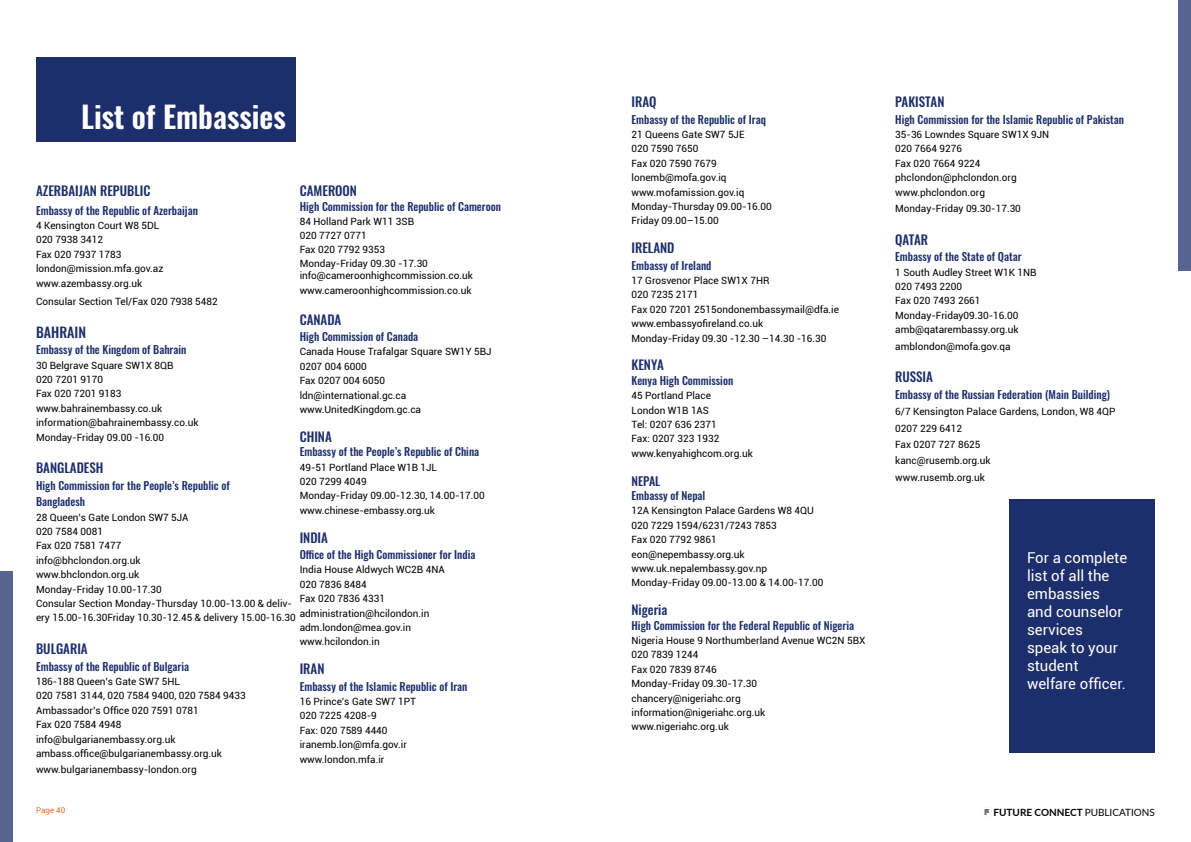
<style>
.page{position:relative;width:1191px;height:842px;background:#fff}
.page>*{position:absolute;margin:0;border:0;box-sizing:border-box;transform-origin:0 0}
.t1{font:600 30px "Oswald";color:#fff}
.t2{font:15px/18px "Roboto";color:#fff}
.t3{font:500 14px "Oswald";color:#1c2e6b}
.t4{font:500 13px "Oswald";color:#1c2e6b}
.t5{font:500 12px "Oswald";color:#1c2e6b}
.t6{font:500 11px/16.4px "Oswald";color:#1c2e6b}
.t7{font:10px/14.4px "Roboto";color:#000}
.t8{font:700 10px "Lato";color:#000}
.t9{font:8px "Roboto";color:#f26a24}
.s1{font-weight:400}
</style>
<div class="page">
<svg style="left:982px;top:809px;width:8px;height:6px"></svg>
<div style="left:1179px;top:0;width:12px;height:270px;background:#576491"></div>
<div style="left:36px;top:57px;width:260px;height:85px;background:#1c2e6b"></div>
<div style="left:1009px;top:499px;width:146px;height:253px;background:#1c2e6b"></div>
<div style="left:0;top:572px;width:12px;height:270px;background:#576491"></div>
<h1 class="t1" style="left:81px;top:101px;width:206px">List of Embassies</h1>
<h3 class="t4" style="left:36px;top:184px;width:116px">AZERBAIJAN REPUBLIC</h3>
<p class="t6" style="left:36px;top:203px;width:163px">Embassy of the Republic of Azerbaijan</p>
<p class="t7" style="left:36px;top:218px;width:129px">4 Kensington Court W8 5DL<br>020 7938 3412<br>Fax 020 7937 1783 london@mission.mfa.gov.az www.azembassy.org.uk</p>
<p class="t7" style="left:36px;top:294px;width:183px">Consular Section Tel/Fax 020 7938 5482</p>
<h3 class="t3" style="left:36px;top:325px;width:51px">BAHRAIN</h3>
<p class="t6" style="left:36px;top:342px;width:152px">Embassy of the Kingdom of Bahrain</p>
<p class="t7" style="left:36px;top:357px;width:164px">30 Belgrave Square SW1X 8QB<br>020 7201 9170<br>Fax 020 7201 9183 www.bahrainembassy.co.uk information@bahrainembassy.co.uk<br>Monday-Friday 09.00 -16.00</p>
<h3 class="t4" style="left:36px;top:461px;width:69px">BANGLADESH</h3>
<p class="t6" style="left:36px;top:478px;width:195px">High Commission for the People’s Republic of<br>Bangladesh</p>
<p class="t7" style="left:36px;top:509px;width:261px">28 Queen’s Gate London SW7 5JA<br>020 7584 0081<br>Fax 020 7581 7477<br>info@bhclondon.org.uk<br>www.bhclondon.org.uk<br>Monday-Friday 10.00-17.30<br>Consular Section Monday-Thursday 10.00-13.00 &amp; deliv&shy;ery 15.00-16.30Friday 10.30-12.45 &amp; delivery 15.00-16.30</p>
<h3 class="t4" style="left:36px;top:642px;width:53px">BULGARIA</h3>
<p class="t6" style="left:36px;top:659px;width:155px">Embassy of the Republic of Bulgaria</p>
<p class="t7" style="left:36px;top:674px;width:211px">186-188 Queen’s Gate SW7 5HL<br>020 7581 3144, 020 7584 9400, 020 7584 9433<br>Ambassador’s Office 020 7591 0781<br>Fax 020 7584 4948 info@bulgarianembassy.org.uk ambass.office@bulgarianembassy.org.uk</p>
<p class="t7" style="left:36px;top:762px;width:162px">www.bulgarianembassy-london.org</p>
<h3 class="t4" style="left:300px;top:184px;width:59px">CAMEROON</h3>
<p class="t6" style="left:300px;top:199px;width:203px">High Commission for the Republic of Cameroon</p>
<p class="t7" style="left:300px;top:214px;width:130px;line-height:14px">84 Holland Park W11 3SB<br>020 7727 0771<br>Fax 020 7792 9353<br>Monday-Friday 09.30 -17.30</p>
<p class="t7" style="left:300px;top:268px;width:175px">info@cameroonhighcommission.co.uk www.cameroonhighcommission.co.uk</p>
<h3 class="t4" style="left:300px;top:312px;width:43px">CANADA</h3>
<p class="t6" style="left:300px;top:329px;width:120px">High Commission of Canada</p>
<p class="t7" style="left:300px;top:344px;width:193px">Canada House Trafalgar Square SW1Y 5BJ<br>0207 004 6000<br>Fax 0207 004 6050 ldn@international.gc.ca www.UnitedKingdom.gc.ca</p>
<h3 class="t4" style="left:300px;top:430px;width:34px">CHINA</h3>
<p class="t6" style="left:300px;top:444px;width:181px">Embassy of the People’s Republic of China</p>
<p class="t7" style="left:300px;top:459px;width:187px">49-51 Portland Place W1B 1JL<br>020 7299 4049<br>Monday-Friday 09.00-12.30, 14.00-17.00 www.chinese-embassy.org.uk</p>
<h3 class="t4" style="left:300px;top:530px;width:30px">INDIA</h3>
<p class="t6" style="left:300px;top:547px;width:177px">Office of the High Commissioner for India</p>
<p class="t7" style="left:300px;top:562px;width:147px">India House Aldwych WC2B 4NA<br>020 7836 8484<br>Fax 020 7836 4331 administration@hcilondon.in adm.london@mea.gov.in www.hcilondon.in</p>
<h3 class="t4" style="left:300px;top:662px;width:26px">IRAN</h3>
<p class="t6" style="left:300px;top:679px;width:169px">Embassy of the Islamic Republic of Iran</p>
<p class="t7" style="left:300px;top:694px;width:118px">16 Prince’s Gate SW7 1PT<br>020 7225 4208-9<br>Fax: 020 7589 4440 iranemb.lon@mfa.gov.ir www.london.mfa.ir</p>
<h3 class="t4" style="left:631px;top:95px;width:26px">IRAQ</h3>
<p class="t6" style="left:631px;top:112px;width:136px">Embassy of the Republic of Iraq</p>
<p class="t7" style="left:631px;top:127px;width:142px">21 Queens Gate SW7 5JE<br>020 7590 7650<br>Fax 020 7590 7679 lonemb@mofa.gov.iq www.mofamission.gov.iq<br>Monday-Thursday 09.00-16.00<br>Friday 09.00–15.00</p>
<h3 class="t4" style="left:631px;top:241px;width:45px">IRELAND</h3>
<p class="t6" style="left:631px;top:258px;width:81px">Embassy of Ireland</p>
<p class="t7" style="left:631px;top:273px;width:209px">17 Grosvenor Place SW1X 7HR<br>020 7235 2171<br>Fax 020 7201 2515ondonembassymail@dfa.ie www.embassyofireland.co.uk<br>Monday-Friday 09.30 -12.30 –14.30 -16.30</p>
<h3 class="t4" style="left:631px;top:358px;width:34px">KENYA</h3>
<p class="t6" style="left:631px;top:373px;width:103px">Kenya High Commission</p>
<p class="t7" style="left:631px;top:388px;width:123px">45 Portland Place<br>London W1B 1AS<br>Tel: 0207 636 2371<br>Fax: 0207 323 1932 www.kenyahighcom.org.uk</p>
<p class="t5" style="left:631px;top:474px;width:30px">NEPAL</p>
<p class="t6" style="left:631px;top:488px;width:75px">Embassy of Nepal</p>
<p class="t7" style="left:631px;top:503px;width:193px">12A Kensington Palace Gardens W8 4QU<br>020 7229 1594/6231/7243 7853<br>Fax 020 7792 9861 eon@nepembassy.org.uk www.uk.nepalembassy.gov.np<br>Monday-Friday 09.00-13.00 &amp; 14.00-17.00</p>
<h3 class="t4" style="left:631px;top:603px;width:37px">Nigeria</h3>
<p class="t6" style="left:631px;top:618px;width:224px">High Commission for the Federal Republic of Nigeria</p>
<p class="t7" style="left:631px;top:633px;width:235px">Nigeria House 9 Northumberland Avenue WC2N 5BX<br>020 7839 1244<br>Fax 020 7839 8746<br>Monday-Friday 09.30-17.30 chancery@nigeriahc.org information@nigeriahc.org.uk<br>www.nigeriahc.org.uk</p>
<h3 class="t4" style="left:895px;top:95px;width:51px">PAKISTAN</h3>
<p class="t6" style="left:895px;top:112px;width:230px">High Commission for the Islamic Republic of Pakistan</p>
<p class="t7" style="left:895px;top:127px;width:155px">35-36 Lowndes Square SW1X 9JN<br>020 7664 9276<br>Fax 020 7664 9224 phclondon@phclondon.org www.phclondon.org</p>
<p class="t7" style="left:895px;top:201px;width:127px">Monday-Friday 09.30-17.30</p>
<h3 class="t4" style="left:895px;top:233px;width:34px">QATAR</h3>
<p class="t6" style="left:895px;top:249px;width:128px">Embassy of the State of Qatar</p>
<p class="t7" style="left:895px;top:264px;width:143px">1 South Audley Street W1K 1NB<br>020 7493 2200<br>Fax 020 7493 2661<br>Monday-Friday09.30-16.00 amb@qatarembassy.org.uk</p>
<p class="t7" style="left:895px;top:338px;width:117px">amblondon@mofa.gov.qa</p>
<h3 class="t4" style="left:895px;top:370px;width:39px">RUSSIA</h3>
<p class="t6" style="left:895px;top:387px;width:216px">Embassy of the Russian Federation (Main Building)</p>
<p class="t7" style="left:895px;top:403px;width:222px;line-height:16.4px">6/7 Kensington Palace Gardens, London, W8 4QP<br>0207 229 6412<br>Fax 0207 727 8625<br>kanc@rusemb.org.uk<br>www.rusemb.org.uk</p>
<h2 class="t2" style="left:1027px;top:548px;width:102px">For a complete list of all the embassies and counselor services<br>speak to your student welfare officer.</h2>
<p class="t9" style="left:36px;top:804px;width:31px">Page 40</p>
<p class="t8" style="left:993px;top:805px;width:163px">FUTURE CONNECT <span class="s1">PUBLICATIONS</span></p>
</div>
